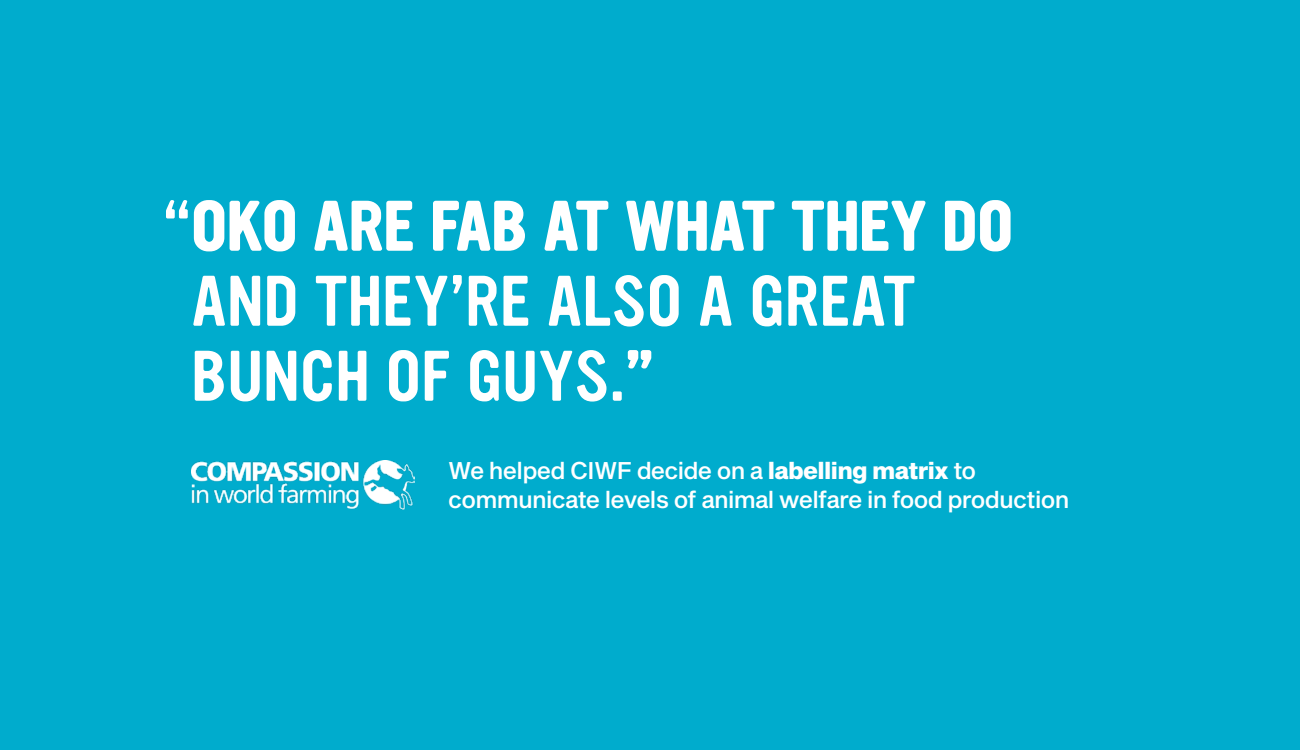
<style>
.page{position:relative;width:1300px;height:750px;background:#00accd}
.page>*{position:absolute;margin:0;border:0;box-sizing:border-box;transform-origin:0 0}
.t1{font:62.5px/75px "YWFT Ultramagnetic";color:#fff}
.t2{font:700 62.5px "YWFT Ultramagnetic";color:#fff}
.t3{font:23.75px/28.8px "Sequel Sans Medium Body Text";letter-spacing:-.03em;color:#fff}
.s1{font-weight:400}
.s2{font-weight:700}
.s3{font-family:"Sequel Sans Heavy Body Text"}
</style>
<div class="page">
<img style="left:192px;top:460px;width:223px;height:50px">
<h1 class="t2" style="left:162px;top:181px;width:64px"><span class="s1">“</span>OKO</h1>
<h1 class="t2" style="left:313px;top:181px;width:701px">ARE FAB AT WHAT THEY DO</h1>
<h1 class="t1" style="left:191px;top:265px;width:726px">AND THEY’RE ALSO A GREAT<br>BUNCH OF GUYS.<span class="s2">”</span></h1>
<p class="t3" style="left:448px;top:457px;width:623px">We helped CIWF decide on a <span class="s3">labelling matrix</span> to communicate levels of animal welfare in food production</p>
</div>
